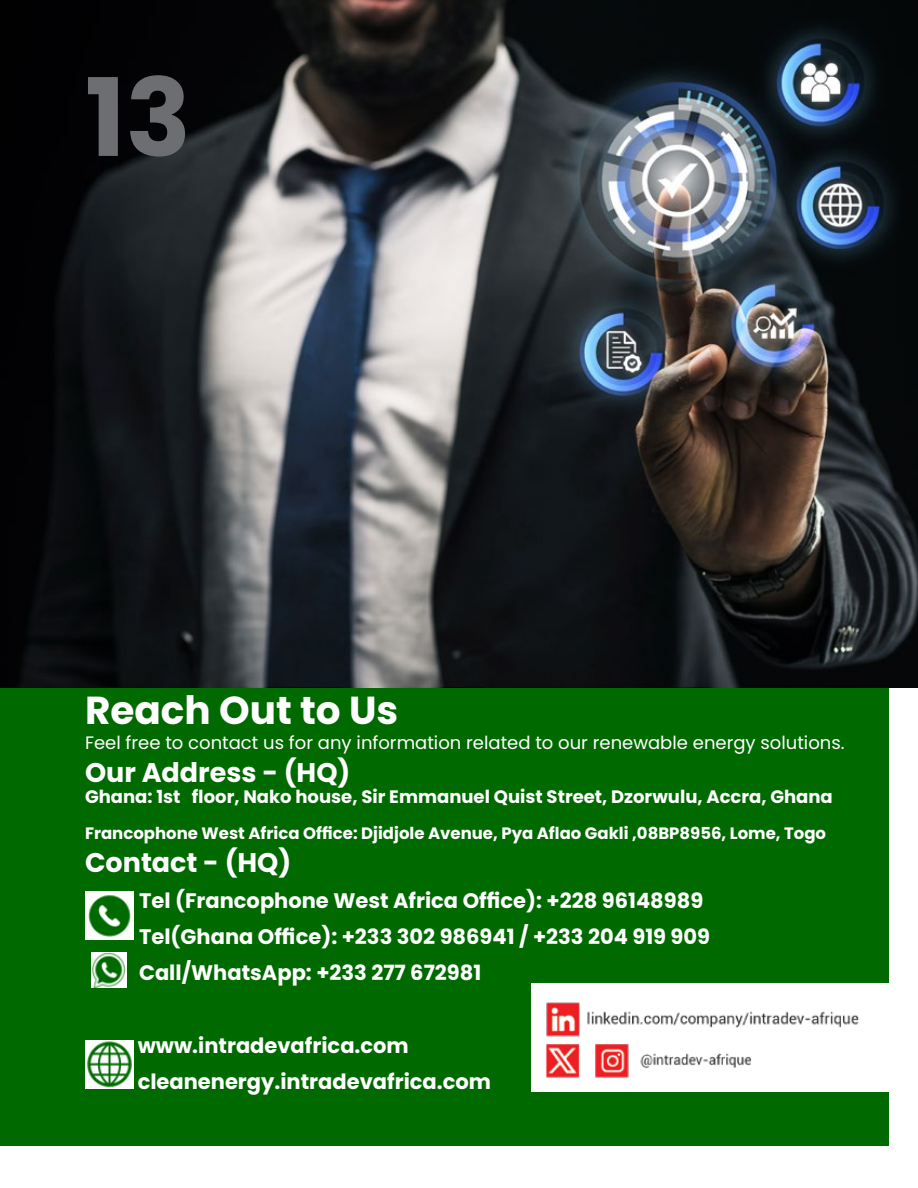
<style>
.page{position:relative;width:918px;height:1188px;background:#fff}
.page>*{position:absolute;margin:0;border:0;box-sizing:border-box;transform-origin:0 0}
.t1{font:700 108px "Poppins";color:#6d6e71}
.t2{font:700 39px "Poppins";color:#fff}
.t3{font:700 27px "Poppins";color:#fff}
.t4{font:700 21px/36px "Poppins";color:#fff}
.t5{font:18px "Poppins";color:#fff}
.t6{font:700 18px "Poppins";color:#fff}
.t7{font:700 16.5px "Poppins";color:#fff}
</style>
<div class="page">
<div style="left:0;top:637px;width:888px;height:508px;background:#006a00"></div>
<img style="left:0;top:0;width:918px;height:687px">
<div style="left:531px;top:983px;width:387px;height:108px;background:#fff"></div>
<img style="left:546px;top:1002px;width:313px;height:76px">
<img style="left:85px;top:1040px;width:48px;height:48px">
<div style="left:85px;top:891px;width:48px;height:49px;background:#fff"></div>
<img style="left:88px;top:895px;width:43px;height:42px">
<img style="left:91px;top:953px;width:36px;height:35px">
<h1 class="t1" style="left:85px;top:55px;width:107px">13</h1>
<h2 class="t2" style="left:85px;top:688px;width:315px">Reach Out to Us</h2>
<p class="t5" style="left:85px;top:733px;width:761px">Feel free to contact us for any information related to our renewable energy solutions.</p>
<p class="t3" style="left:85px;top:757px;width:267px">Our Address - (HQ)</p>
<p class="t6" style="left:85px;top:787px;width:749px">Ghana: 1st floor, Nako house, Sir Emmanuel Quist Street, Dzorwulu, Accra, Ghana</p>
<p class="t7" style="left:85px;top:824px;width:743px">Francophone West Africa Office: Djidjole Avenue, Pya Aflao Gakli ,08BP8956, Lome, Togo</p>
<p class="t3" style="left:85px;top:847px;width:208px">Contact - (HQ)</p>
<p class="t4" style="left:139px;top:882px;width:573px">Tel (Francophone West Africa Office): +228 96148989<br>Tel(Ghana Office): +233 302 986941 / +233 204 919 909<br>Call/WhatsApp: +233 277 672981</p>
<p class="t4" style="left:138px;top:1027px;width:355px">www.intradevafrica.com cleanenergy.intradevafrica.com</p>
</div>
